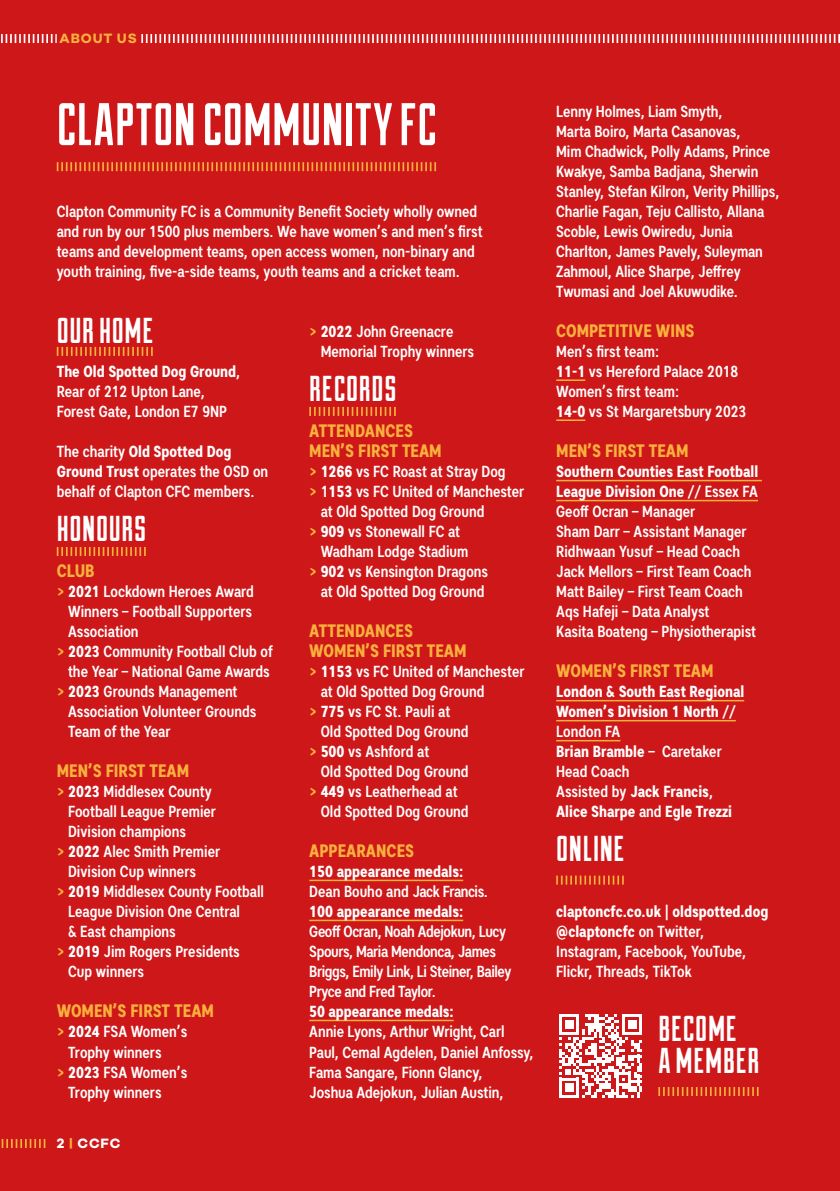
<style>
.page{position:relative;width:840px;height:1191px;background:#fff}
.page>*{position:absolute;margin:0;border:0;box-sizing:border-box;transform-origin:0 0}
.t1{font:60px "Duke Fill";letter-spacing:.01em;color:#fff}
.t2{font:36px/32px "Duke Fill";letter-spacing:.02em;color:#fff}
.t3{font:700 condensed 18px/20px "Artico";color:#f9b03c}
.t4{font:500 condensed 16px/20px "Artico";color:#fff}
.t5{font:700 condensed 16px/20px "Artico";color:#fff}
.t6{font:500 condensed 16px/20px "Artico";letter-spacing:-.025em;color:#fff}
.t7{font:700 14px "Galano Grotesque";letter-spacing:.06em;color:#f9b03c}
.t8{font:700 14px "Galano Grotesque";color:#fff}
.s1{font-weight:700}
.s2{font-weight:700;color:#f9b03c}
.s3{color:#f9b03c}
.s4{font-weight:500}
</style>
<div class="page">
<div style="left:0;top:0;width:839px;height:1191px;background:#cd1719"></div>
<svg style="left:1px;top:34px;width:838px;height:9px"></svg>
<div style="left:57px;top:32px;width:83px;height:12px;background:#cd1719"></div>
<svg style="left:57px;top:162px;width:379px;height:9px"></svg>
<svg style="left:57px;top:347px;width:96px;height:9px"></svg>
<svg style="left:57px;top:547px;width:89px;height:9px"></svg>
<svg style="left:309px;top:407px;width:86px;height:9px"></svg>
<hr style="left:309px;top:879px;width:154px;height:2px;background:#f9b03c">
<hr style="left:309px;top:919px;width:154px;height:2px;background:#f9b03c">
<hr style="left:309px;top:1019px;width:144px;height:2px;background:#f9b03c">
<hr style="left:556px;top:379px;width:29px;height:2px;background:#f9b03c">
<hr style="left:556px;top:419px;width:29px;height:2px;background:#f9b03c">
<hr style="left:556px;top:480px;width:205px;height:1px;background:#f9b03c">
<hr style="left:556px;top:500px;width:201px;height:1px;background:#f9b03c">
<hr style="left:556px;top:700px;width:187px;height:1px;background:#f9b03c">
<hr style="left:556px;top:720px;width:179px;height:1px;background:#f9b03c">
<hr style="left:556px;top:740px;width:64px;height:1px;background:#f9b03c">
<svg style="left:556px;top:875px;width:67px;height:9px"></svg>
<svg style="left:658px;top:1087px;width:100px;height:9px"></svg>
<svg style="left:1px;top:1139px;width:44px;height:9px"></svg>
<svg style="left:559px;top:1014px;width:83px;height:83px"></svg>
<p class="t7" style="left:60px;top:30px;width:79px">ABOUT US</p>
<h1 class="t1" style="left:57px;top:90px;width:381px">CLAPTON COMMUNITY FC</h1>
<p class="t4" style="left:57px;top:201px;width:427px">Clapton Community FC is a Community Benefit Society wholly owned and run by our 1500 plus members. We have women’s and men’s first teams and development teams, open access women, non-binary and youth training, five-a-side teams, youth teams and a cricket team.</p>
<h2 class="t2" style="left:57px;top:313px;width:98px">OUR HOME</h2>
<p class="t4" style="left:57px;top:361px;width:185px"><span class="s1">The Old Spotted Dog Ground</span>,<br>Rear of 212 Upton Lane,<br>Forest Gate, London E7 9NP</p>
<p class="t4" style="left:57px;top:441px;width:213px">The charity <span class="s1">Old Spotted Dog<br>Ground Trust</span> operates the OSD on behalf of Clapton CFC members.</p>
<h2 class="t2" style="left:57px;top:512px;width:91px">HONOURS</h2>
<p class="t3" style="left:57px;top:560px;width:39px">CLUB</p>
<p class="t4" style="left:57px;top:581px;width:198px"><span class="s2">&gt;</span> <span class="s1">2021</span> Lockdown Heroes Award</p>
<p class="t4" style="left:68px;top:601px;width:185px">Winners – Football Supporters</p>
<p class="t4" style="left:68px;top:621px;width:72px">Association</p>
<p class="t4" style="left:57px;top:641px;width:217px"><span class="s2">&gt;</span> <span class="s1">2023</span> Community Football Club of</p>
<p class="t4" style="left:68px;top:661px;width:203px">the Year – National Game Awards</p>
<p class="t4" style="left:57px;top:681px;width:182px"><span class="s2">&gt;</span> <span class="s1">2023</span> Grounds Management</p>
<p class="t4" style="left:68px;top:701px;width:189px">Association Volunteer Grounds</p>
<p class="t4" style="left:68px;top:721px;width:104px">Team of the Year</p>
<p class="t3" style="left:57px;top:760px;width:134px">MEN’S FIRST TEAM</p>
<p class="t4" style="left:57px;top:781px;width:156px"><span class="s2">&gt;</span> <span class="s1">2023</span> Middlesex County</p>
<p class="t4" style="left:68px;top:801px;width:149px">Football League Premier</p>
<p class="t4" style="left:68px;top:821px;width:119px">Division champions</p>
<p class="t4" style="left:57px;top:841px;width:165px"><span class="s2">&gt;</span> <span class="s1">2022</span> Alec Smith Premier</p>
<p class="t4" style="left:68px;top:861px;width:129px">Division Cup winners</p>
<p class="t4" style="left:57px;top:881px;width:209px"><span class="s2">&gt;</span> <span class="s1">2019</span> Middlesex County Football</p>
<p class="t4" style="left:68px;top:901px;width:173px">League Division One Central</p>
<p class="t4" style="left:68px;top:921px;width:109px">&amp; East champions</p>
<p class="t4" style="left:57px;top:941px;width:184px"><span class="s2">&gt;</span> <span class="s1">2019</span> Jim Rogers Presidents</p>
<p class="t4" style="left:68px;top:961px;width:77px">Cup winners</p>
<p class="t3" style="left:57px;top:1000px;width:159px">WOMEN’S FIRST TEAM</p>
<p class="t4" style="left:57px;top:1021px;width:132px"><span class="s2">&gt;</span> <span class="s1">2024</span> FSA Women’s</p>
<p class="t4" style="left:68px;top:1041px;width:95px">Trophy winners</p>
<p class="t4" style="left:57px;top:1061px;width:132px"><span class="s2">&gt;</span> <span class="s1">2023</span> FSA Women’s</p>
<p class="t4" style="left:68px;top:1081px;width:95px">Trophy winners</p>
<p class="t4" style="left:320px;top:321px;width:155px;text-indent:-11px"><span class="s2">&gt;</span> <span class="s1">2022</span> John Greenacre<br>Memorial Trophy winners</p>
<h2 class="t2" style="left:309px;top:372px;width:89px">RECORDS</h2>
<p class="t3" style="left:309px;top:420px;width:134px">ATTENDANCES<br>MEN’S FIRST TEAM</p>
<p class="t4" style="left:309px;top:461px;width:198px"><span class="s2">&gt;</span> <span class="s1">1266</span> vs FC Roast at Stray Dog</p>
<p class="t4" style="left:309px;top:481px;width:216px"><span class="s2">&gt;</span> 1<span class="s1">153</span> vs FC United of Manchester</p>
<p class="t4" style="left:320px;top:501px;width:165px">at Old Spotted Dog Ground</p>
<p class="t4" style="left:309px;top:521px;width:152px"><span class="s2">&gt;</span> <span class="s1">909</span> vs Stonewall FC at</p>
<p class="t4" style="left:320px;top:541px;width:149px">Wadham Lodge Stadium</p>
<p class="t4" style="left:309px;top:561px;width:180px"><span class="s2">&gt;</span> <span class="s1">902</span> vs Kensington Dragons</p>
<p class="t4" style="left:320px;top:581px;width:165px">at Old Spotted Dog Ground</p>
<p class="t3" style="left:309px;top:620px;width:159px">ATTENDANCES<br>WOMEN’S FIRST TEAM</p>
<p class="t4" style="left:309px;top:661px;width:216px"><span class="s2">&gt;</span> <span class="s1">1153</span> vs FC United of Manchester</p>
<p class="t4" style="left:320px;top:681px;width:165px">at Old Spotted Dog Ground</p>
<p class="t4" style="left:309px;top:701px;width:142px"><span class="s2">&gt;</span> <span class="s1">775</span> vs FC St. Pauli at</p>
<p class="t4" style="left:320px;top:721px;width:149px">Old Spotted Dog Ground</p>
<p class="t4" style="left:309px;top:741px;width:121px"><span class="s2">&gt;</span> <span class="s1">500</span> vs Ashford at</p>
<p class="t4" style="left:320px;top:761px;width:149px">Old Spotted Dog Ground</p>
<p class="t4" style="left:309px;top:781px;width:150px"><span class="s2">&gt;</span> <span class="s1">449</span> vs Leatherhead at</p>
<p class="t4" style="left:320px;top:801px;width:149px">Old Spotted Dog Ground</p>
<p class="t3" style="left:309px;top:840px;width:106px">APPEARANCES</p>
<p class="t5" style="left:309px;top:861px;width:155px">150 appearance medals:</p>
<p class="t4" style="left:309px;top:881px;width:180px">Dean Bouho and Jack Francis.</p>
<p class="t5" style="left:309px;top:901px;width:155px">100 appearance medals:</p>
<p class="t6" style="left:309px;top:921px;width:203px">Geoff Ocran, Noah Adejokun, Lucy<br>Spours, Maria Mendonca, James<br>Briggs, Emily Link, Li Steiner, Bailey<br>Pryce and Fred Taylor.</p>
<p class="t5" style="left:309px;top:1001px;width:146px">50 appearance medals:</p>
<p class="t4" style="left:309px;top:1021px;width:225px">Annie Lyons, Arthur Wright, Carl Paul, Cemal Agdelen, Daniel Anfossy, Fama Sangare, Fionn Glancy,<br>Joshua Adejokun, Julian Austin,</p>
<p class="t8" style="left:57px;top:1134px;width:65px">2 <span class="s3">|</span> CCFC</p>
<p class="t4" style="left:556px;top:101px;width:225px">Lenny Holmes, Liam Smyth,<br>Marta Boiro, Marta Casanovas,<br>Mim Chadwick, Polly Adams, Prince<br>Kwakye, Samba Badjana, Sherwin<br>Stanley, Stefan Kilron, Verity Phillips,<br>Charlie Fagan, Teju Callisto, Allana<br>Scoble, Lewis Owiredu, Junia<br>Charlton, James Pavely, Suleyman<br>Zahmoul, Alice Sharpe, Jeffrey<br>Twumasi and Joel Akuwudike.</p>
<p class="t3" style="left:556px;top:320px;width:140px">COMPETITIVE WINS</p>
<p class="t4" style="left:556px;top:341px;width:191px">Men’s first team:<br><span class="s1">11-1</span> vs Hereford Palace 2018<br>Women’s first team:<br><span class="s1">14-0</span> vs St Margaretsbury 2023</p>
<p class="t3" style="left:556px;top:440px;width:134px">MEN’S FIRST TEAM</p>
<p class="t4" style="left:556px;top:461px;width:203px"><span class="s1">Southern Counties East Football<br>League Division One</span> // Essex FA<br>Geoff Ocran – Manager<br>Sham Darr – Assistant Manager<br>Ridhwaan Yusuf – Head Coach<br>Jack Mellors – First Team Coach<br>Matt Bailey – First Team Coach<br>Aqs Hafeji – Data Analyst<br>Kasita Boateng – Physiotherapist</p>
<p class="t3" style="left:556px;top:660px;width:159px">WOMEN’S FIRST TEAM</p>
<p class="t5" style="left:556px;top:681px;width:189px">London &amp; South East Regional<br>Women’s Division 1 North <span class="s4">//<br>London FA<br></span>Brian Bramble <span class="s4">– Caretaker<br>Head Coach<br>Assisted by</span> Jack Francis<span class="s4">,<br></span>Alice Sharpe <span class="s4">and</span> Egle Trezzi</p>
<h2 class="t2" style="left:556px;top:832px;width:70px">ONLINE</h2>
<p class="t4" style="left:556px;top:901px;width:213px"><span class="s1">claptoncfc.co.uk | oldspotted.dog @claptoncfc</span> on Twitter,<br>Instagram, Facebook, YouTube,<br>Flickr, Threads, TikTok</p>
<h2 class="t2" style="left:658px;top:1011px;width:102px">BECOME<br>A MEMBER</h2>
</div>
